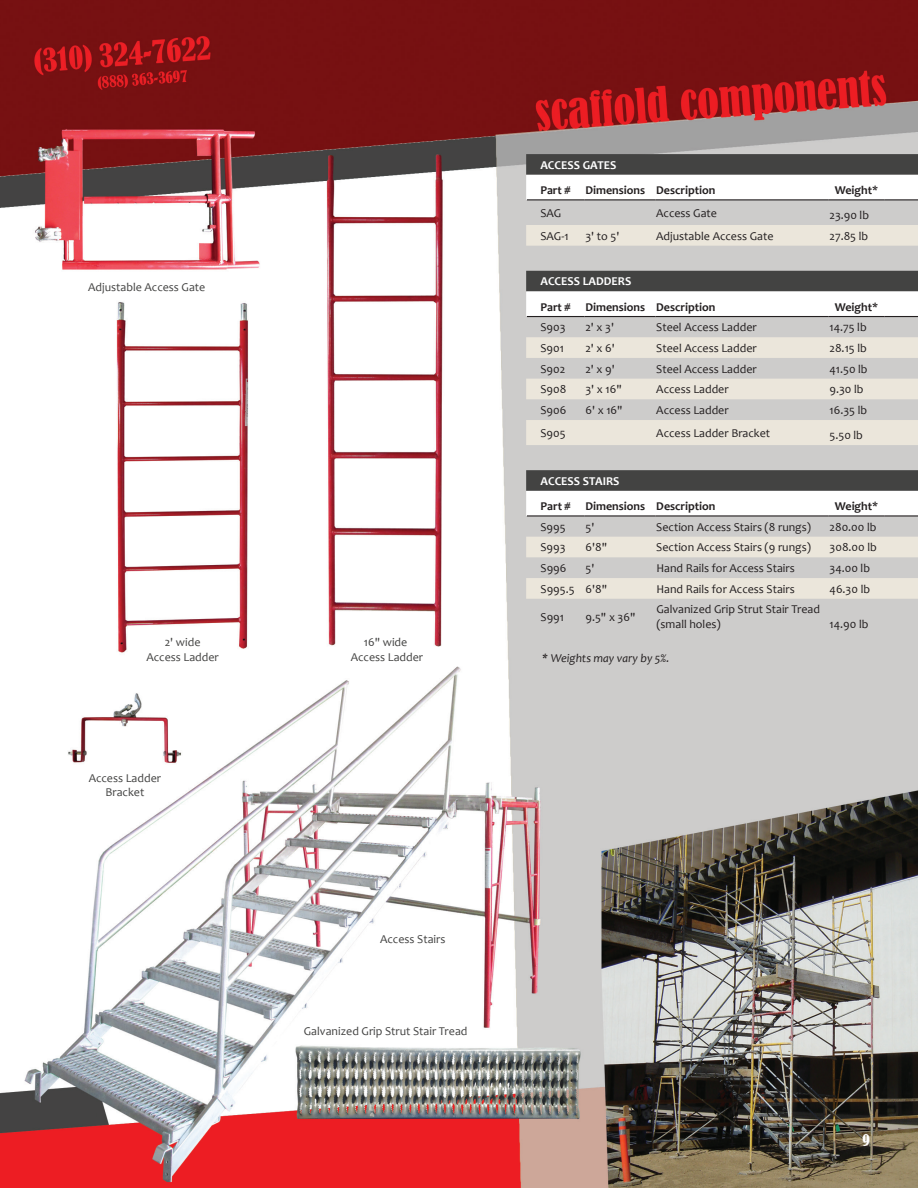
<style>
.page{position:relative;width:918px;height:1188px;background:#fff}
.page>*{position:absolute;margin:0;border:0;box-sizing:border-box;transform-origin:0 0}
.t1{font:condensed 15px "Bernard";color:#fff}
.t2{font:12px/14.4px "Candara";color:#231f20}
.t3{font:12px/14.4px "Candara";color:#434342;text-align:center}
.t4{font:700 12px "Candara";color:#231f20}
.t5{font:700 12px "Candara";color:#fff}
.t6{font:italic 12px "Candara";color:#231f20}
</style>
<div class="page">
<img style="left:0;top:0;width:918px;height:1188px">
<svg style="left:526px;top:154px;width:392px;height:21px;background:#464645"></svg>
<svg style="left:526px;top:175px;width:392px;height:50px;fill:#cdcccb"></svg>
<svg style="left:526px;top:225px;width:392px;height:374px;background:#ceccc8"></svg>
<hr style="left:527px;top:199px;width:58px;height:1px;background:#231f20">
<hr style="left:585px;top:199px;width:70px;height:1px;background:#231f20">
<hr style="left:655px;top:199px;width:174px;height:1px;background:#231f20">
<hr style="left:829px;top:199px;width:55px;height:1px;background:#231f20">
<hr style="left:884px;top:199px;width:34px;height:1px;background:#231f20">
<hr style="left:527px;top:316px;width:58px;height:1px;background:#231f20">
<hr style="left:585px;top:316px;width:70px;height:1px;background:#231f20">
<hr style="left:655px;top:316px;width:174px;height:1px;background:#231f20">
<hr style="left:829px;top:316px;width:55px;height:1px;background:#231f20">
<hr style="left:884px;top:316px;width:34px;height:1px;background:#231f20">
<hr style="left:527px;top:515px;width:58px;height:2px;background:#231f20">
<hr style="left:585px;top:515px;width:70px;height:2px;background:#231f20">
<hr style="left:655px;top:515px;width:174px;height:2px;background:#231f20">
<hr style="left:829px;top:515px;width:55px;height:2px;background:#231f20">
<hr style="left:884px;top:515px;width:34px;height:2px;background:#231f20">
<p class="t3" style="left:88px;top:280px;width:119px">Adjustable Access Gate</p>
<p class="t3" style="left:146px;top:635px;width:74px">2' wide<br>Access Ladder</p>
<p class="t3" style="left:351px;top:635px;width:74px">16" wide<br>Access Ladder</p>
<p class="t3" style="left:89px;top:771px;width:74px">Access Ladder<br>Bracket</p>
<p class="t3" style="left:380px;top:931px;width:67px">Access Stairs</p>
<p class="t3" style="left:304px;top:1024px;width:165px">Galvanized Grip Strut Stair Tread</p>
<p class="t5" style="left:540px;top:157px;width:77px">ACCESS GATES</p>
<p class="t4" style="left:540px;top:182px;width:177px">Part # Dimensions Description</p>
<p class="t4" style="left:835px;top:182px;width:45px">Weight*</p>
<p class="t2" style="left:540px;top:206px;width:22px">SAG</p>
<p class="t2" style="left:656px;top:206px;width:62px">Access Gate</p>
<p class="t2" style="left:829px;top:208px;width:41px">23.90 lb</p>
<p class="t2" style="left:540px;top:228px;width:30px">SAG-1</p>
<p class="t2" style="left:585px;top:228px;width:36px">3' to 5'</p>
<p class="t2" style="left:656px;top:228px;width:119px">Adjustable Access Gate</p>
<p class="t2" style="left:829px;top:228px;width:40px">27.85 lb</p>
<p class="t5" style="left:540px;top:274px;width:92px">ACCESS LADDERS</p>
<p class="t4" style="left:540px;top:299px;width:177px">Part # Dimensions Description</p>
<p class="t4" style="left:835px;top:299px;width:45px">Weight*</p>
<p class="t2" style="left:540px;top:320px;width:27px">S903</p>
<p class="t2" style="left:585px;top:320px;width:30px">2' x 3'</p>
<p class="t2" style="left:656px;top:320px;width:102px">Steel Access Ladder</p>
<p class="t2" style="left:830px;top:320px;width:39px">14.75 lb</p>
<p class="t2" style="left:540px;top:341px;width:25px">S901</p>
<p class="t2" style="left:585px;top:341px;width:31px">2' x 6'</p>
<p class="t2" style="left:656px;top:341px;width:102px">Steel Access Ladder</p>
<p class="t2" style="left:830px;top:341px;width:39px">28.15 lb</p>
<p class="t2" style="left:540px;top:361px;width:26px">S902</p>
<p class="t2" style="left:585px;top:361px;width:31px">2' x 9'</p>
<p class="t2" style="left:656px;top:361px;width:102px">Steel Access Ladder</p>
<p class="t2" style="left:830px;top:361px;width:40px">41.50 lb</p>
<p class="t2" style="left:540px;top:382px;width:27px">S908</p>
<p class="t2" style="left:585px;top:382px;width:38px">3' x 16"</p>
<p class="t2" style="left:656px;top:382px;width:74px">Access Ladder</p>
<p class="t2" style="left:830px;top:382px;width:36px">9.30 lb</p>
<p class="t2" style="left:540px;top:403px;width:27px">S906</p>
<p class="t2" style="left:585px;top:403px;width:39px">6' x 16"</p>
<p class="t2" style="left:656px;top:403px;width:74px">Access Ladder</p>
<p class="t2" style="left:830px;top:403px;width:39px">16.35 lb</p>
<p class="t2" style="left:541px;top:426px;width:27px">S905</p>
<p class="t2" style="left:656px;top:426px;width:115px">Access Ladder Bracket</p>
<p class="t2" style="left:830px;top:428px;width:35px">5.50 lb</p>
<p class="t5" style="left:541px;top:473px;width:80px">ACCESS STAIRS</p>
<p class="t4" style="left:541px;top:499px;width:177px">Part # Dimensions Description</p>
<p class="t4" style="left:835px;top:499px;width:45px">Weight*</p>
<p class="t2" style="left:541px;top:519px;width:27px">S995</p>
<p class="t2" style="left:585px;top:519px;width:10px">5'</p>
<p class="t2" style="left:656px;top:519px;width:156px">Section Access Stairs (8 rungs)</p>
<p class="t2" style="left:830px;top:519px;width:48px">280.00 lb</p>
<p class="t2" style="left:541px;top:540px;width:27px">S993</p>
<p class="t2" style="left:585px;top:540px;width:23px">6'8"</p>
<p class="t2" style="left:656px;top:540px;width:156px">Section Access Stairs (9 rungs)</p>
<p class="t2" style="left:830px;top:540px;width:49px">308.00 lb</p>
<p class="t2" style="left:541px;top:561px;width:27px">S996</p>
<p class="t2" style="left:585px;top:561px;width:10px">5'</p>
<p class="t2" style="left:656px;top:561px;width:140px">Hand Rails for Access Stairs</p>
<p class="t2" style="left:830px;top:561px;width:42px">34.00 lb</p>
<p class="t2" style="left:541px;top:582px;width:68px">S995.5 6'8"</p>
<p class="t2" style="left:656px;top:582px;width:140px">Hand Rails for Access Stairs</p>
<p class="t2" style="left:830px;top:582px;width:42px">46.30 lb</p>
<p class="t2" style="left:541px;top:609px;width:25px">S991</p>
<p class="t2" style="left:585px;top:609px;width:52px">9.5" x 36"</p>
<p class="t2" style="left:656px;top:602px;width:165px">Galvanized Grip Strut Stair Tread (small holes)</p>
<p class="t2" style="left:830px;top:617px;width:40px">14.90 lb</p>
<p class="t6" style="left:542px;top:651px;width:129px">* Weights may vary by 5%.</p>
<p class="t1" style="left:862px;top:1131px;width:9px">9</p>
</div>
